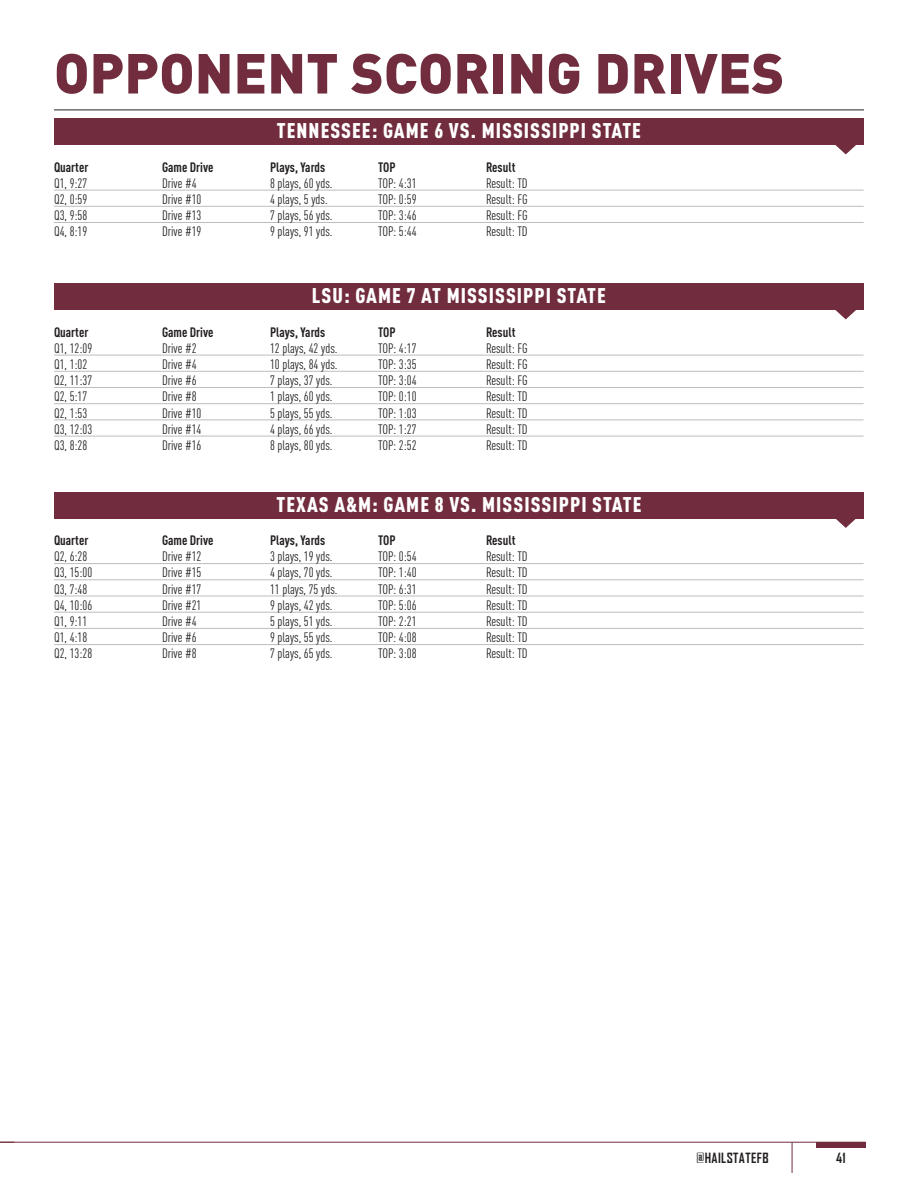
<style>
.page{position:relative;width:918px;height:1188px;background:#fff}
.page>*{position:absolute;margin:0;border:0;box-sizing:border-box;transform-origin:0 0}
.t1{font:900 55.5px "DIN Pro";color:#712d3e}
.t2{font:900 condensed 21px "DIN Pro";letter-spacing:.05em;color:#fff}
.t3{font:condensed 13.5px "DIN Pro";color:#231f20}
.t4{font:700 condensed 13.5px "DIN Pro";color:#231f20}
.t5{font:700 13.5px "Agency FB";letter-spacing:.03em;color:#231f20}
</style>
<div class="page">
<hr style="left:792px;top:1142px;width:1px;height:31px;background:#712d3e">
<hr style="left:0;top:1142px;width:866px;height:1px;background:#712d3e">
<div style="left:816px;top:1142px;width:50px;height:6px;background:#712d3e"></div>
<svg style="left:0;top:1142px;width:14px;height:1px"></svg>
<svg style="left:835px;top:145px;width:21px;height:10px"></svg>
<div style="left:54px;top:118px;width:810px;height:27px;background:#712d3e"></div>
<hr style="left:54px;top:110px;width:810px;height:1px;background:#231f20">
<hr style="left:54px;top:190px;width:810px;height:1px;background:#bcbdc0">
<hr style="left:54px;top:206px;width:810px;height:1px;background:#bcbdc0">
<hr style="left:54px;top:222px;width:810px;height:1px;background:#bcbdc0">
<svg style="left:835px;top:310px;width:21px;height:10px"></svg>
<div style="left:54px;top:284px;width:810px;height:26px;background:#712d3e"></div>
<hr style="left:54px;top:355px;width:810px;height:1px;background:#bcbdc0">
<hr style="left:54px;top:371px;width:810px;height:1px;background:#bcbdc0">
<hr style="left:54px;top:387px;width:810px;height:1px;background:#bcbdc0">
<hr style="left:54px;top:403px;width:810px;height:1px;background:#bcbdc0">
<hr style="left:54px;top:420px;width:810px;height:1px;background:#bcbdc0">
<hr style="left:54px;top:436px;width:810px;height:1px;background:#bcbdc0">
<svg style="left:831px;top:518px;width:29px;height:10px"></svg>
<div style="left:54px;top:492px;width:810px;height:26px;background:#712d3e"></div>
<hr style="left:54px;top:563px;width:810px;height:1px;background:#bcbdc0">
<hr style="left:54px;top:580px;width:810px;height:1px;background:#bcbdc0">
<hr style="left:54px;top:596px;width:810px;height:1px;background:#bcbdc0">
<hr style="left:54px;top:612px;width:810px;height:1px;background:#bcbdc0">
<hr style="left:54px;top:628px;width:810px;height:1px;background:#bcbdc0">
<hr style="left:54px;top:644px;width:810px;height:1px;background:#bcbdc0">
<p class="t1" style="left:54px;top:26px;width:732px">OPPONENT SCORING DRIVES</p>
<p class="t2" style="left:277px;top:115px;width:366px">TENNESSEE: GAME 6 VS. MISSISSIPPI STATE</p>
<p class="t4" style="left:54px;top:157px;width:36px">Quarter</p>
<p class="t4" style="left:162px;top:157px;width:53px">Game Drive</p>
<p class="t4" style="left:270px;top:157px;width:57px">Plays, Yards</p>
<p class="t4" style="left:378px;top:157px;width:19px">TOP</p>
<p class="t4" style="left:486px;top:157px;width:31px">Result</p>
<p class="t3" style="left:54px;top:173px;width:35px">Q1, 9:27</p>
<p class="t3" style="left:162px;top:173px;width:36px">Drive #4</p>
<p class="t3" style="left:270px;top:173px;width:64px">8 plays, 60 yds.</p>
<p class="t3" style="left:378px;top:173px;width:40px">TOP: 4:31</p>
<p class="t3" style="left:486px;top:173px;width:43px">Result: TD</p>
<p class="t3" style="left:54px;top:189px;width:35px">Q2, 0:59</p>
<p class="t3" style="left:162px;top:189px;width:41px">Drive #10</p>
<p class="t3" style="left:270px;top:189px;width:59px">4 plays, 5 yds.</p>
<p class="t3" style="left:378px;top:189px;width:40px">TOP: 0:59</p>
<p class="t3" style="left:486px;top:189px;width:43px">Result: FG</p>
<p class="t3" style="left:54px;top:206px;width:35px">Q3, 9:58</p>
<p class="t3" style="left:162px;top:206px;width:41px">Drive #13</p>
<p class="t3" style="left:270px;top:206px;width:64px">7 plays, 56 yds.</p>
<p class="t3" style="left:378px;top:206px;width:40px">TOP: 3:46</p>
<p class="t3" style="left:486px;top:206px;width:43px">Result: FG</p>
<p class="t3" style="left:54px;top:222px;width:35px">Q4, 8:19</p>
<p class="t3" style="left:162px;top:222px;width:41px">Drive #19</p>
<p class="t3" style="left:270px;top:222px;width:64px">9 plays, 91 yds.</p>
<p class="t3" style="left:378px;top:222px;width:40px">TOP: 5:44</p>
<p class="t3" style="left:486px;top:222px;width:43px">Result: TD</p>
<p class="t2" style="left:312px;top:280px;width:295px">LSU: GAME 7 AT MISSISSIPPI STATE</p>
<p class="t4" style="left:54px;top:322px;width:36px">Quarter</p>
<p class="t4" style="left:162px;top:322px;width:53px">Game Drive</p>
<p class="t4" style="left:270px;top:322px;width:57px">Plays, Yards</p>
<p class="t4" style="left:378px;top:322px;width:19px">TOP</p>
<p class="t4" style="left:486px;top:322px;width:31px">Result</p>
<p class="t3" style="left:54px;top:338px;width:40px">Q1, 12:09</p>
<p class="t3" style="left:162px;top:338px;width:36px">Drive #2</p>
<p class="t3" style="left:270px;top:338px;width:69px">12 plays, 42 yds.</p>
<p class="t3" style="left:378px;top:338px;width:40px">TOP: 4:17</p>
<p class="t3" style="left:486px;top:338px;width:43px">Result: FG</p>
<p class="t3" style="left:54px;top:354px;width:35px">Q1, 1:02</p>
<p class="t3" style="left:162px;top:354px;width:36px">Drive #4</p>
<p class="t3" style="left:270px;top:354px;width:69px">10 plays, 84 yds.</p>
<p class="t3" style="left:378px;top:354px;width:40px">TOP: 3:35</p>
<p class="t3" style="left:486px;top:354px;width:43px">Result: FG</p>
<p class="t3" style="left:54px;top:371px;width:40px">Q2, 11:37</p>
<p class="t3" style="left:162px;top:371px;width:36px">Drive #6</p>
<p class="t3" style="left:270px;top:371px;width:64px">7 plays, 37 yds.</p>
<p class="t3" style="left:378px;top:371px;width:40px">TOP: 3:04</p>
<p class="t3" style="left:486px;top:371px;width:43px">Result: FG</p>
<p class="t3" style="left:54px;top:387px;width:35px">Q2, 5:17</p>
<p class="t3" style="left:162px;top:387px;width:36px">Drive #8</p>
<p class="t3" style="left:270px;top:387px;width:64px">1 plays, 60 yds.</p>
<p class="t3" style="left:378px;top:387px;width:40px">TOP: 0:10</p>
<p class="t3" style="left:486px;top:387px;width:43px">Result: TD</p>
<p class="t3" style="left:54px;top:403px;width:35px">Q2, 1:53</p>
<p class="t3" style="left:162px;top:403px;width:41px">Drive #10</p>
<p class="t3" style="left:270px;top:403px;width:64px">5 plays, 55 yds.</p>
<p class="t3" style="left:378px;top:403px;width:40px">TOP: 1:03</p>
<p class="t3" style="left:486px;top:403px;width:43px">Result: TD</p>
<p class="t3" style="left:54px;top:419px;width:40px">Q3, 12:03</p>
<p class="t3" style="left:162px;top:419px;width:41px">Drive #14</p>
<p class="t3" style="left:270px;top:419px;width:64px">4 plays, 66 yds.</p>
<p class="t3" style="left:378px;top:419px;width:40px">TOP: 1:27</p>
<p class="t3" style="left:486px;top:419px;width:43px">Result: TD</p>
<p class="t3" style="left:54px;top:435px;width:35px">Q3, 8:28</p>
<p class="t3" style="left:162px;top:435px;width:41px">Drive #16</p>
<p class="t3" style="left:270px;top:435px;width:64px">8 plays, 80 yds.</p>
<p class="t3" style="left:378px;top:435px;width:40px">TOP: 2:52</p>
<p class="t3" style="left:486px;top:435px;width:43px">Result: TD</p>
<p class="t2" style="left:277px;top:488px;width:366px">TEXAS A&amp;M: GAME 8 VS. MISSISSIPPI STATE</p>
<p class="t4" style="left:54px;top:530px;width:36px">Quarter</p>
<p class="t4" style="left:162px;top:530px;width:53px">Game Drive</p>
<p class="t4" style="left:270px;top:530px;width:57px">Plays, Yards</p>
<p class="t4" style="left:378px;top:530px;width:19px">TOP</p>
<p class="t4" style="left:486px;top:530px;width:31px">Result</p>
<p class="t3" style="left:54px;top:547px;width:35px">Q2, 6:28</p>
<p class="t3" style="left:162px;top:547px;width:41px">Drive #12</p>
<p class="t3" style="left:270px;top:547px;width:64px">3 plays, 19 yds.</p>
<p class="t3" style="left:378px;top:547px;width:40px">TOP: 0:54</p>
<p class="t3" style="left:486px;top:547px;width:43px">Result: TD</p>
<p class="t3" style="left:54px;top:563px;width:40px">Q3, 15:00</p>
<p class="t3" style="left:162px;top:563px;width:41px">Drive #15</p>
<p class="t3" style="left:270px;top:563px;width:64px">4 plays, 70 yds.</p>
<p class="t3" style="left:378px;top:563px;width:40px">TOP: 1:40</p>
<p class="t3" style="left:486px;top:563px;width:43px">Result: TD</p>
<p class="t3" style="left:54px;top:579px;width:35px">Q3, 7:48</p>
<p class="t3" style="left:162px;top:579px;width:41px">Drive #17</p>
<p class="t3" style="left:270px;top:579px;width:69px">11 plays, 75 yds.</p>
<p class="t3" style="left:378px;top:579px;width:40px">TOP: 6:31</p>
<p class="t3" style="left:486px;top:579px;width:43px">Result: TD</p>
<p class="t3" style="left:54px;top:595px;width:40px">Q4, 10:06</p>
<p class="t3" style="left:162px;top:595px;width:41px">Drive #21</p>
<p class="t3" style="left:270px;top:595px;width:64px">9 plays, 42 yds.</p>
<p class="t3" style="left:378px;top:595px;width:40px">TOP: 5:06</p>
<p class="t3" style="left:486px;top:595px;width:43px">Result: TD</p>
<p class="t3" style="left:54px;top:612px;width:35px">Q1, 9:11</p>
<p class="t3" style="left:162px;top:612px;width:36px">Drive #4</p>
<p class="t3" style="left:270px;top:612px;width:64px">5 plays, 51 yds.</p>
<p class="t3" style="left:378px;top:612px;width:40px">TOP: 2:21</p>
<p class="t3" style="left:486px;top:612px;width:43px">Result: TD</p>
<p class="t3" style="left:54px;top:628px;width:35px">Q1, 4:18</p>
<p class="t3" style="left:162px;top:628px;width:36px">Drive #6</p>
<p class="t3" style="left:270px;top:628px;width:64px">9 plays, 55 yds.</p>
<p class="t3" style="left:378px;top:628px;width:40px">TOP: 4:08</p>
<p class="t3" style="left:486px;top:628px;width:43px">Result: TD</p>
<p class="t3" style="left:54px;top:644px;width:40px">Q2, 13:28</p>
<p class="t3" style="left:162px;top:644px;width:36px">Drive #8</p>
<p class="t3" style="left:270px;top:644px;width:64px">7 plays, 65 yds.</p>
<p class="t3" style="left:378px;top:644px;width:40px">TOP: 3:08</p>
<p class="t3" style="left:486px;top:644px;width:43px">Result: TD</p>
<p class="t5" style="left:697px;top:1149px;width:74px">@HAILSTATEFB</p>
<p class="t5" style="left:836px;top:1149px;width:11px">41</p>
</div>
